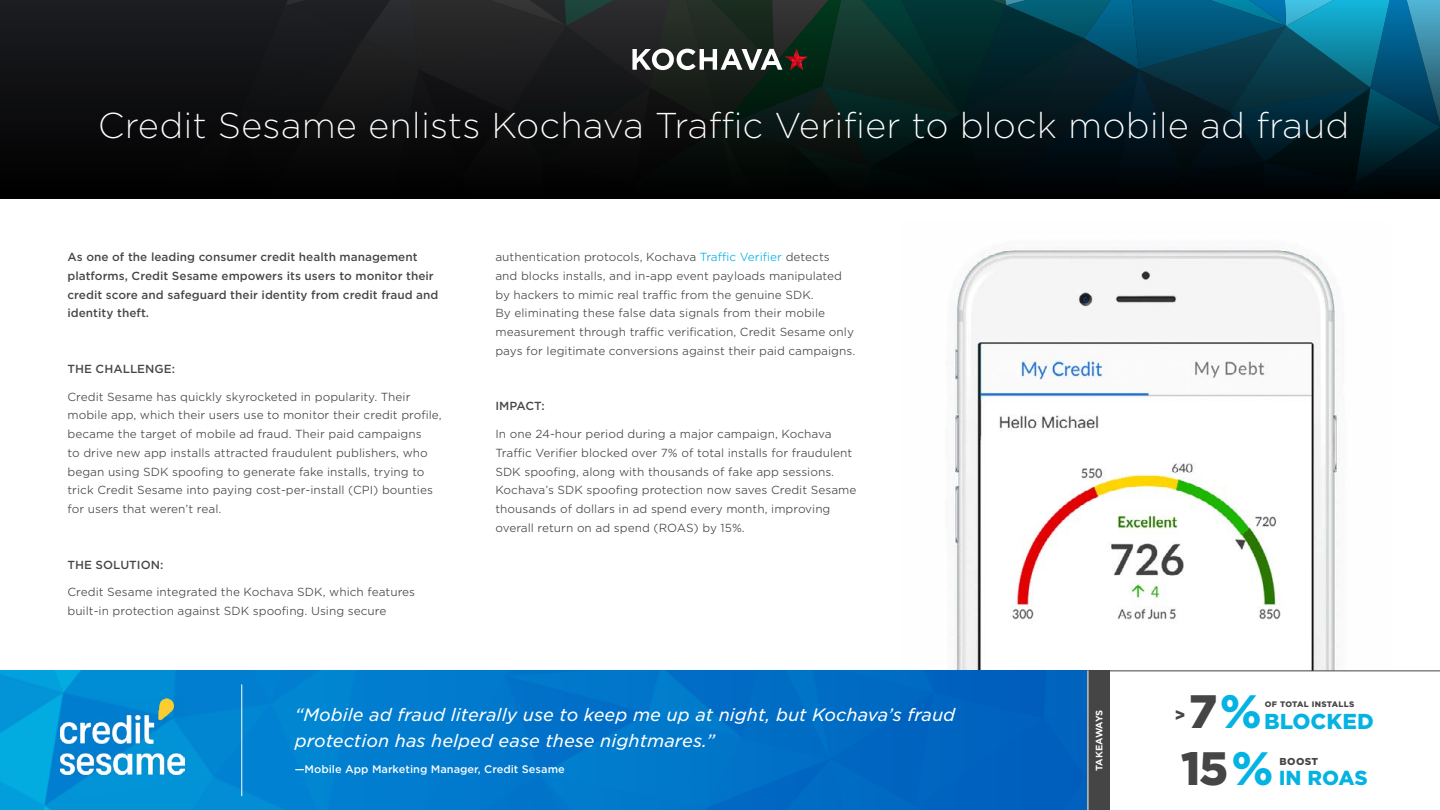
<style>
.page{position:relative;width:1440px;height:810px;background:#fff}
.page>*{position:absolute;margin:0;border:0;box-sizing:border-box;transform-origin:0 0}
.t1{font:900 45px "Gotham S Sm";color:#454545}
.t2{font:200 34.5px "Gotham S Sm";color:#fff}
.t3{font:900 20.77px "Gotham S Sm";color:#04b3e2}
.t4{font:900 19.5px "Gotham S Sm";letter-spacing:-.005em;color:#04b3e2}
.t5{font:italic 17.25px/25.5px "Gotham S Sm";color:#fff}
.t6{font:900 16.58px "Gotham S Sm";color:#454545}
.t7{font:300 11.25px/18.8px "Gotham S Sm";color:#454545}
.t8{font:500 11.25px/18.8px "Gotham S Sm";color:#454545}
.t9{font:500 10.5px "Gotham S Sm";color:#fff}
.t10{font:900 9.68px "Gotham S Sm";letter-spacing:.035em;color:#454545}
.t11{font:700 9px "Gotham S Sm";letter-spacing:-.065em;color:#fff}
.t12{font:900 7.65px "Gotham S Sm";letter-spacing:.04em;color:#454545}
.s1{color:#03b3e3}
.s2{font-size:45px;color:#454545}
.s3{font-size:45px;color:#03b3e3}
</style>
<div class="page">
<img style="left:955px;top:247px;width:384px;height:423px">
<svg style="left:1110px;top:670px;width:330px;height:2px"></svg>
<img style="left:0;top:670px;width:1088px;height:140px">
<div style="left:0;top:0;width:1440px;height:199px;background:linear-gradient(to bottom,#1c1d21,#000)"></div>
<div style="left:1088px;top:670px;width:22px;height:140px;background:#454545"></div>
<hr style="left:1088px;top:670px;width:1px;height:140px;background:#fff">
<hr style="left:241px;top:684px;width:1px;height:112px;background:#fff">
<svg style="left:140px;top:0;width:1300px;height:199px;background:#0d2025"></svg>
<img style="left:60px;top:698px;width:125px;height:77px">
<h2 class="t2" style="left:98px;top:103px;width:1253px">Credit Sesame enlists Kochava Traffic Verifier to block mobile ad fraud</h2>
<p class="t8" style="left:68px;top:248px;width:373px">As one of the leading consumer credit health management platforms, Credit Sesame empowers its users to monitor their credit score and safeguard their identity from credit fraud and identity theft.</p>
<p class="t8" style="left:68px;top:359px;width:109px">THE CHALLENGE:</p>
<p class="t7" style="left:68px;top:387px;width:376px">Credit Sesame has quickly skyrocketed in popularity. Their mobile app, which their users use to monitor their credit profile, became the target of mobile ad fraud. Their paid campaigns<br>to drive new app installs attracted fraudulent publishers, who began using SDK spoofing to generate fake installs, trying to trick Credit Sesame into paying cost-per-install (CPI) bounties for users that weren’t real.</p>
<p class="t8" style="left:68px;top:555px;width:97px">THE SOLUTION:</p>
<p class="t7" style="left:68px;top:583px;width:349px">Credit Sesame integrated the Kochava SDK, which features built-in protection against SDK spoofing. Using secure</p>
<p class="t7" style="left:495px;top:247px;width:361px">authentication protocols, Kochava <span class="s1">Traffic Verifier</span> detects<br>and blocks installs, and in-app event payloads manipulated by hackers to mimic real traffic from the genuine SDK.<br>By eliminating these false data signals from their mobile measurement through traffic verification, Credit Sesame only pays for legitimate conversions against their paid campaigns.</p>
<p class="t8" style="left:495px;top:397px;width:51px">IMPACT:</p>
<p class="t7" style="left:495px;top:424px;width:362px">In one 24-hour period during a major campaign, Kochava Traffic Verifier blocked over 7% of total installs for fraudulent SDK spoofing, along with thousands of fake app sessions.<br>Kochava’s SDK spoofing protection now saves Credit Sesame thousands of dollars in ad spend every month, improving overall return on ad spend (ROAS) by 15%.</p>
<h3 class="t5" style="left:295px;top:702px;width:662px">“Mobile ad fraud literally use to keep me up at night, but Kochava’s fraud protection has helped ease these nightmares.”</h3>
<p class="t9" style="left:295px;top:762px;width:272px">—Mobile App Marketing Manager, Credit Sesame</p>
<p class="t11" style="left:1093px;top:771px;width:63px;rotate:-90deg">TAKEAWAYS</p>
<h3 class="t3" style="left:1188px;top:707px;width:187px"><span class="s2">7</span><span class="s3">%</span>BLOCKED</h3>
<p class="t12" style="left:1265px;top:699px;width:91px">OF TOTAL INSTALLS</p>
<h3 class="t6" style="left:1175px;top:703px;width:13px">&gt;</h3>
<h1 class="t1" style="left:1181px;top:737px;width:94px">15<span class="s1">%</span></h1>
<p class="t10" style="left:1280px;top:755px;width:40px">BOOST</p>
<h3 class="t4" style="left:1279px;top:764px;width:91px">IN ROAS</h3>
</div>
